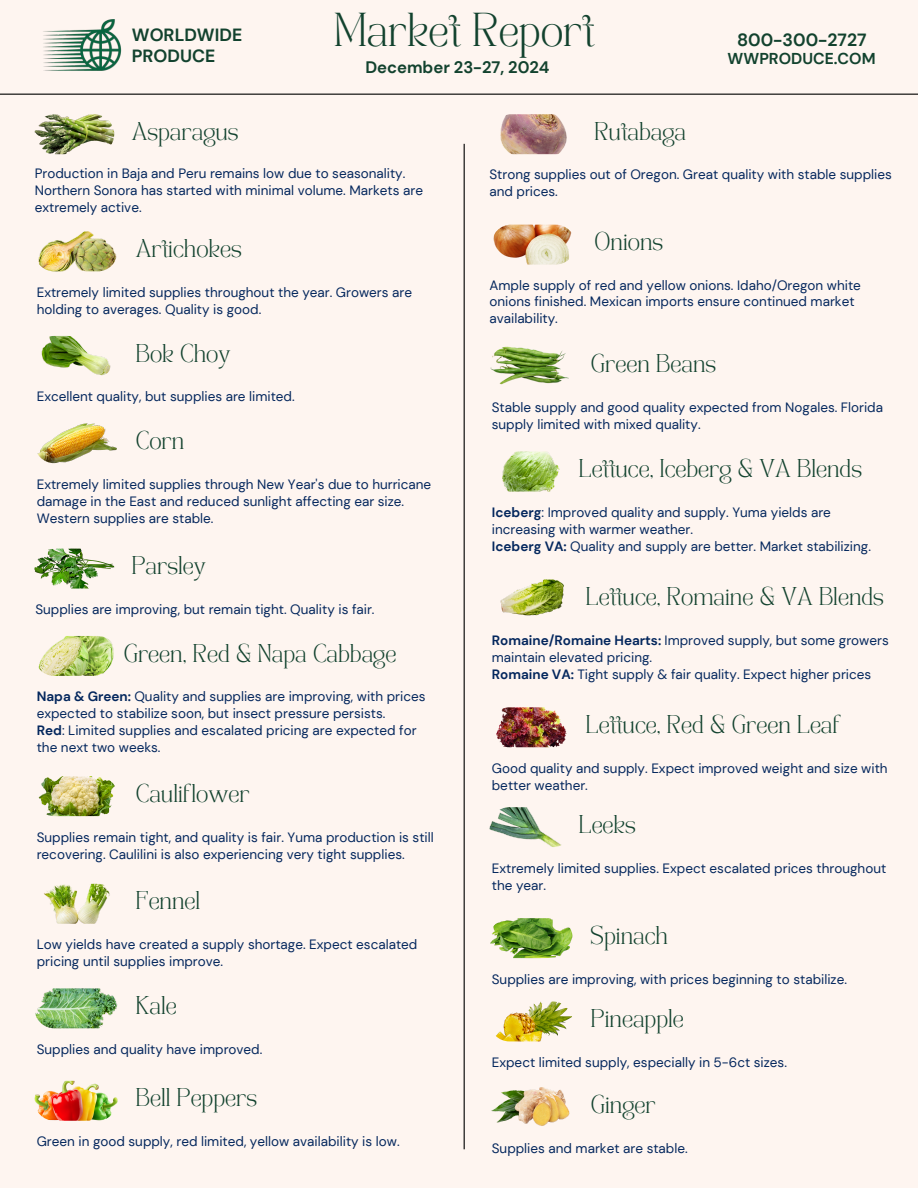
<style>
.page{position:relative;width:918px;height:1188px;background:#fef5f0}
.page>*{position:absolute;margin:0;border:0;box-sizing:border-box;transform-origin:0 0}
.t1{font:33.3px "TANGARLAND";color:#12422e}
.t2{font:18px "TANGARLAND";color:#12422e}
.t3{font:700 17.7px "DM Sans";color:#12422e}
.t4{font:700 16.65px "DM Sans";color:#12422e}
.t5{font:700 15.75px "DM Sans";color:#12422e}
.t6{font:13.5px/16.8px "DM Sans";color:#04275d}
.s1{font-weight:700}
</style>
<div class="page">
<hr style="left:0;top:94px;width:918px;height:1px;background:#000">
<img style="left:43px;top:20px;width:79px;height:51px">
<img style="left:34px;top:114px;width:80px;height:40px;border-radius:20px">
<hr style="left:464px;top:144px;width:1px;height:1005px;background:#000">
<img style="left:34px;top:231px;width:84px;height:40px;border-radius:20px">
<img style="left:34px;top:336px;width:84px;height:40px;border-radius:20px">
<img style="left:34px;top:423px;width:84px;height:40px;border-radius:20px">
<img style="left:34px;top:884px;width:84px;height:40px;border-radius:20px">
<img style="left:489px;top:346px;width:84px;height:40px;border-radius:20px">
<img style="left:489px;top:807px;width:84px;height:40px;border-radius:20px">
<img style="left:491px;top:114px;width:84px;height:40px;border-radius:20px">
<img style="left:34px;top:549px;width:80px;height:40px;border-radius:20px">
<img style="left:489px;top:452px;width:84px;height:40px;border-radius:20px">
<img style="left:489px;top:579px;width:84px;height:40px;border-radius:20px">
<img style="left:34px;top:636px;width:84px;height:40px;border-radius:20px">
<img style="left:34px;top:776px;width:84px;height:40px;border-radius:20px">
<img style="left:489px;top:707px;width:84px;height:40px;border-radius:20px">
<img style="left:34px;top:988px;width:84px;height:40px;border-radius:20px">
<img style="left:491px;top:225px;width:85px;height:40px;border-radius:20px">
<img style="left:489px;top:918px;width:84px;height:40px;border-radius:20px">
<img style="left:34px;top:1081px;width:84px;height:40px;border-radius:20px">
<img style="left:489px;top:1002px;width:84px;height:39px;border-radius:20px">
<img style="left:489px;top:1087px;width:84px;height:40px;border-radius:20px">
<h1 class="t3" style="left:132px;top:24px;width:112px">WORLDWIDE</h1>
<h1 class="t3" style="left:132px;top:44px;width:85px">PRODUCE</h1>
<p class="t1" style="left:334px;top:12px;width:262px">Market Report</p>
<h5 class="t4" style="left:365px;top:57px;width:186px">December 23-27, 2024</h5>
<p class="t3" style="left:737px;top:29px;width:131px">800-300-2727</p>
<p class="t5" style="left:728px;top:49px;width:150px">WWPRODUCE.COM</p>
<h3 class="t2" style="left:132px;top:121px;width:108px">Asparagus</h3>
<h2 class="t6" style="left:35px;top:165px;width:390px">Production in Baja and Peru remains low due to seasonality.<br>Northern Sonora has started with minimal volume. Markets are extremely active.</h2>
<p class="t2" style="left:136px;top:239px;width:108px">Artichokes</p>
<p class="t6" style="left:37px;top:284px;width:377px">Extremely limited supplies throughout the year. Growers are holding to averages. Quality is good.</p>
<p class="t2" style="left:136px;top:343px;width:96px">Bok Choy</p>
<p class="t6" style="left:37px;top:388px;width:260px">Excellent quality, but supplies are limited.</p>
<p class="t2" style="left:136px;top:431px;width:50px">Corn</p>
<p class="t6" style="left:37px;top:476px;width:396px">Extremely limited supplies through New Year's due to hurricane damage in the East and reduced sunlight affecting ear size.<br>Western supplies are stable.</p>
<h4 class="t2" style="left:132px;top:556px;width:76px">Parsley</h4>
<p class="t6" style="left:35px;top:601px;width:341px">Supplies are improving, but remain tight. Quality is fair.</p>
<p class="t2" style="left:124px;top:643px;width:274px">Green, Red &amp; Napa Cabbage</p>
<p class="t6" style="left:37px;top:688px;width:390px"><span class="s1">Napa &amp; Green:</span> Quality and supplies are improving, with prices expected to stabilize soon, but insect pressure persists.</p>
<h4 class="t6" style="left:37px;top:722px;width:381px"><span class="s1">Red</span>: Limited supplies and escalated pricing are expected for the next two weeks.</h4>
<p class="t2" style="left:136px;top:783px;width:115px">Cauliflower</p>
<h4 class="t6" style="left:37px;top:829px;width:399px">Supplies remain tight, and quality is fair. Yuma production is still recovering. Caulilini is also experiencing very tight supplies.</h4>
<p class="t2" style="left:136px;top:891px;width:66px">Fennel</p>
<p class="t6" style="left:37px;top:936px;width:382px">Low yields have created a supply shortage. Expect escalated pricing until supplies improve.</p>
<p class="t2" style="left:136px;top:996px;width:43px">Kale</p>
<p class="t6" style="left:37px;top:1041px;width:227px">Supplies and quality have improved.</p>
<h4 class="t2" style="left:136px;top:1088px;width:123px">Bell Peppers</h4>
<p class="t6" style="left:37px;top:1133px;width:364px">Green in good supply, red limited, yellow availability is low.</p>
<h4 class="t2" style="left:594px;top:121px;width:93px">Rutabaga</h4>
<p class="t6" style="left:489px;top:166px;width:404px">Strong supplies out of Oregon. Great quality with stable supplies and prices.</p>
<h4 class="t2" style="left:595px;top:232px;width:70px">Onions</h4>
<p class="t6" style="left:489px;top:277px;width:373px">Ample supply of red and yellow onions. Idaho/Oregon white onions finished. Mexican imports ensure continued market availability.</p>
<p class="t2" style="left:591px;top:353px;width:127px">Green Beans</p>
<p class="t6" style="left:492px;top:399px;width:393px">Stable supply and good quality expected from Nogales. Florida supply limited with mixed quality.</p>
<h4 class="t2" style="left:579px;top:459px;width:285px">Lettuce, Iceberg &amp; VA Blends</h4>
<p class="t6" style="left:492px;top:504px;width:341px"><span class="s1">Iceberg</span>: Improved quality and supply. Yuma yields are increasing with warmer weather.</p>
<p class="t6" style="left:492px;top:538px;width:381px"><span class="s1">Iceberg VA:</span> Quality and supply are better. Market stabilizing.</p>
<p class="t2" style="left:586px;top:587px;width:300px">Lettuce, Romaine &amp; VA Blends</p>
<p class="t6" style="left:492px;top:632px;width:398px"><span class="s1">Romaine/Romaine Hearts:</span> Improved supply, but some growers maintain elevated pricing.</p>
<p class="t6" style="left:492px;top:666px;width:381px"><span class="s1">Romaine VA:</span> Tight supply &amp; fair quality. Expect higher prices</p>
<p class="t2" style="left:586px;top:715px;width:257px">Lettuce, Red &amp; Green Leaf</p>
<h4 class="t6" style="left:492px;top:760px;width:397px">Good quality and supply. Expect improved weight and size with better weather.</h4>
<p class="t2" style="left:579px;top:814px;width:59px">Leeks</p>
<p class="t6" style="left:492px;top:860px;width:396px">Extremely limited supplies. Expect escalated prices throughout the year.</p>
<h4 class="t2" style="left:591px;top:925px;width:79px">Spinach</h4>
<p class="t6" style="left:492px;top:971px;width:357px">Supplies are improving, with prices beginning to stabilize.</p>
<h4 class="t2" style="left:591px;top:1009px;width:94px">Pineapple</h4>
<p class="t6" style="left:492px;top:1054px;width:297px">Expect limited supply, especially in 5-6ct sizes.</p>
<h4 class="t2" style="left:591px;top:1094px;width:66px">Ginger</h4>
<p class="t6" style="left:492px;top:1140px;width:197px">Supplies and market are stable.</p>
</div>
